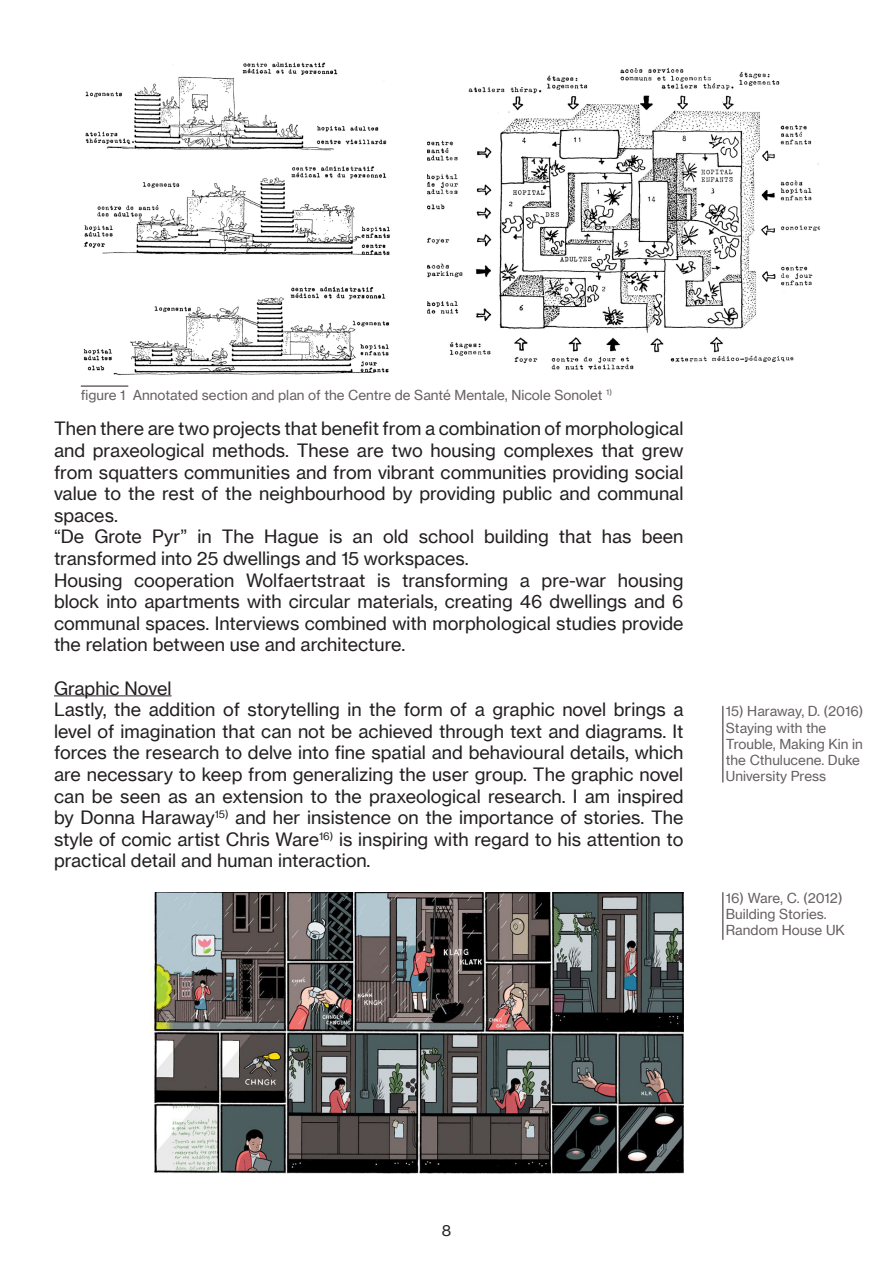
<style>
.page{position:relative;width:893px;height:1263px;background:#fff}
.page>*{position:absolute;margin:0;border:0;box-sizing:border-box;transform-origin:0 0}
.t1{font:18px/21.6px "Neue Haas Grotesk Text Pro";color:#231f20;text-align:justify}
.t2{font:15px "Neue Haas Grotesk Text Pro";color:#231f20}
.t3{font:13.5px/16.2px "Neue Haas Grotesk Text Pro";color:#666062}
</style>
<div class="page">
<hr style="left:54px;top:695px;width:118px;height:1px;background:#231f20">
<hr style="left:722px;top:706px;width:1px;height:76px;background:#231f20">
<hr style="left:722px;top:892px;width:1px;height:48px;background:#231f20">
<hr style="left:81px;top:386px;width:47px;height:1px;background:#231f20">
<img style="left:427px;top:67px;width:393px;height:303px">
<img style="left:83px;top:62px;width:307px;height:313px">
<img style="left:151px;top:892px;width:532px;height:282px">
<p class="t3" style="left:81px;top:387px;width:533px">figure 1 Annotated section and plan of the Centre de Santé Mentale, Nicole Sonolet <sup>1)</sup></p>
<p class="t1" style="left:54px;top:418px;width:631px">Then there are two projects that benefit from a combination of morphological and praxeological methods. These are two housing complexes that grew from squatters communities and from vibrant communities providing social value to the rest of the neighbourhood by providing public and communal spaces.</p>
<p class="t1" style="left:54px;top:526px;width:631px">“De Grote Pyr” in The Hague is an old school building that has been transformed into 25 dwellings and 15 workspaces.</p>
<p class="t1" style="left:54px;top:569px;width:631px">Housing cooperation Wolfaertstraat is transforming a pre-war housing block into apartments with circular materials, creating 46 dwellings and 6 communal spaces. Interviews combined with morphological studies provide the relation between use and architecture.</p>
<p class="t1" style="left:54px;top:677px;width:119px">Graphic Novel</p>
<p class="t1" style="left:54px;top:699px;width:631px">Lastly, the addition of storytelling in the form of a graphic novel brings a level of imagination that can not be achieved through text and diagrams. It forces the research to delve into fine spatial and behavioural details, which are necessary to keep from generalizing the user group. The graphic novel can be seen as an extension to the praxeological research. I am inspired by Donna Haraway<sup>15)</sup> and her insistence on the importance of stories. The style of comic artist Chris Ware<sup>16)</sup> is inspiring with regard to his attention to practical detail and human interaction.</p>
<p class="t3" style="left:726px;top:703px;width:139px">15) Haraway, D. (2016)<br>Staying with the<br>Trouble, Making Kin in the Cthulucene. Duke<br>University Press</p>
<p class="t3" style="left:726px;top:890px;width:120px">16) Ware, C. (2012)<br>Building Stories.<br>Random House UK</p>
<p class="t2" style="left:442px;top:1221px;width:11px">8</p>
</div>
